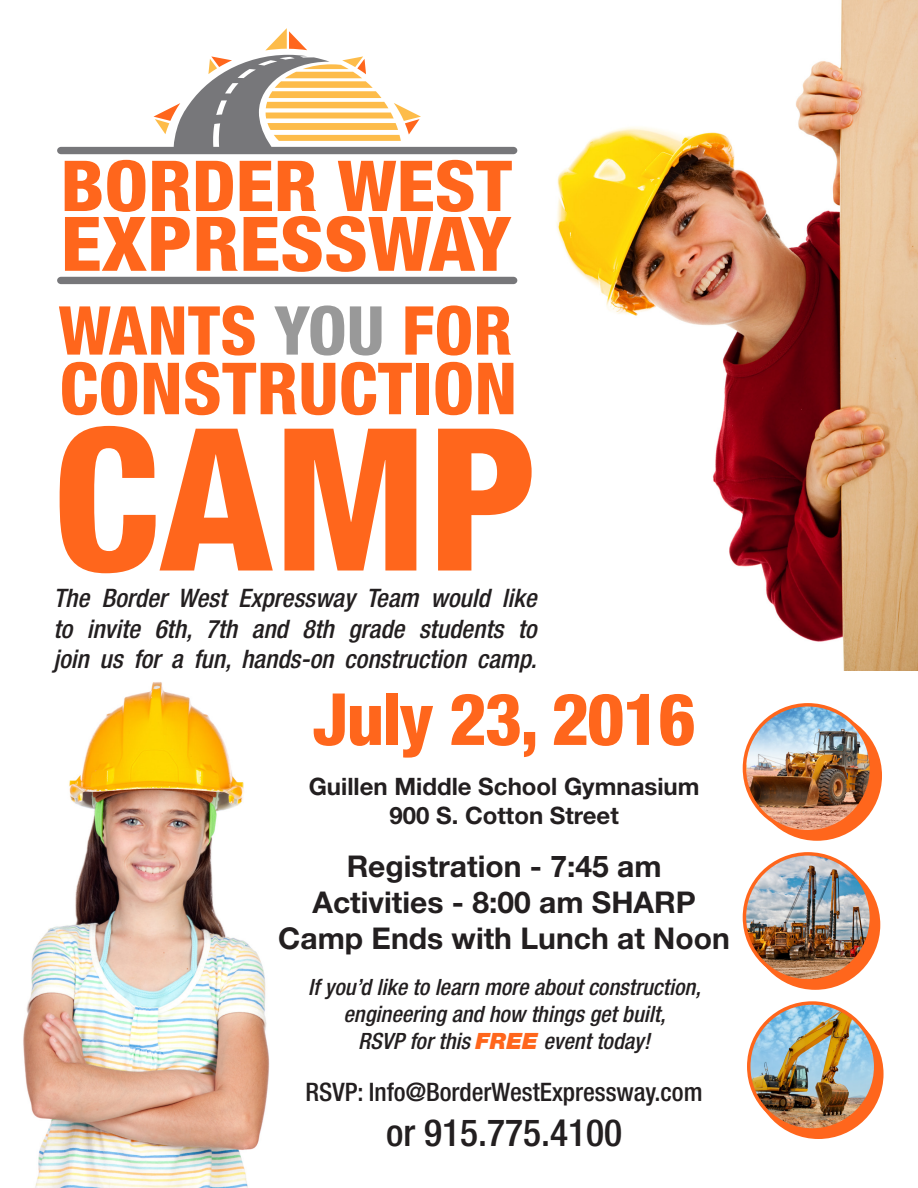
<style>
.page{position:relative;width:918px;height:1188px;background:#fff}
.page>*{position:absolute;margin:0;border:0;box-sizing:border-box;transform-origin:0 0}
.t1{font:800 condensed 198.6px "Helvetica Neue LT Std";color:#ff661c}
.t2{font:800 condensed 72px "Helvetica Neue LT Std";letter-spacing:.005em;color:#ff661c}
.t3{font:800 condensed 72px "Helvetica Neue LT Std";letter-spacing:-.025em;color:#ff661c}
.t4{font:800 condensed 67.5px "Helvetica Neue LT Std";letter-spacing:.005em;color:#ff661c}
.t5{font:500 condensed 37.5px "Helvetica Neue LT Std";color:#231f20}
.t6{font:700 30px "Helvetica Neue LT Std";color:#231f20}
.t7{font:italic 500 condensed 25.5px/30.6px "Helvetica Neue LT Std";color:#231f20;text-align:justify}
.t8{font:500 condensed 25.5px "Helvetica Neue LT Std";color:#231f20}
.t9{font:700 24px "Helvetica Neue LT Std";color:#231f20}
.t10{font:italic 500 condensed 22.5px/27px "Helvetica Neue LT Std";color:#231f20;text-align:center}
.s1{color:#999}
.s2{font-weight:900;font-stretch:normal;color:#ff661c}
</style>
<div class="page">
<img style="left:451px;top:0;width:467px;height:670px">
<div style="left:753px;top:1009px;width:131px;height:130px;background:#ff661c;border-radius:50%"></div>
<div style="left:750px;top:860px;width:130px;height:130px;background:#ff661c;border-radius:50%"></div>
<div style="left:752px;top:711px;width:130px;height:130px;background:#ff661c;border-radius:50%"></div>
<div style="left:57px;top:277px;width:460px;height:7px;background:#77777a;border-radius:4px"></div>
<svg style="left:65px;top:160px;width:125px;height:111px"></svg>
<svg style="left:196px;top:160px;width:316px;height:112px"></svg>
<svg style="left:57px;top:55px;width:460px;height:99px"></svg>
<svg style="left:266px;top:28px;width:41px;height:22px"></svg>
<svg style="left:266px;top:56px;width:155px;height:85px"></svg>
<svg style="left:208px;top:56px;width:24px;height:18px"></svg>
<svg style="left:153px;top:103px;width:27px;height:31px"></svg>
<img style="left:749px;top:1003px;width:127px;height:127px;border-radius:63px">
<div style="left:747px;top:1001px;width:130px;height:131px;border:3px solid #ff661c;border-radius:50%"></div>
<img style="left:744px;top:854px;width:127px;height:127px;border-radius:63px">
<div style="left:743px;top:852px;width:130px;height:131px;border:3px solid #ff661c;border-radius:50%"></div>
<img style="left:744px;top:705px;width:127px;height:125px">
<div style="left:743px;top:703px;width:130px;height:130px;border:3px solid #ff661c;border-radius:50%"></div>
<img style="left:23px;top:682px;width:247px;height:506px">
<p class="t4" style="left:58px;top:289px;width:455px">WANTS <span class="s1">YOU</span> FOR</p>
<p class="t2" style="left:59px;top:344px;width:459px">CONSTRUCTION</p>
<p class="t1" style="left:52px;top:377px;width:487px">CAMP</p>
<p class="t7" style="left:53px;top:583px;width:485px">The Border West Expressway Team would like to invite 6th, 7th and 8th grade students to join us for a fun, hands-on construction camp.</p>
<p class="t3" style="left:313px;top:675px;width:385px">July 23, 2016</p>
<p class="t9" style="left:309px;top:772px;width:392px">Guillen Middle School Gymnasium</p>
<p class="t9" style="left:389px;top:801px;width:231px">900 S. Cotton Street</p>
<p class="t6" style="left:347px;top:847px;width:316px">Registration - 7:45 am</p>
<p class="t6" style="left:312px;top:883px;width:385px">Activities - 8:00 am SHARP</p>
<p class="t6" style="left:278px;top:919px;width:453px">Camp Ends with Lunch at Noon</p>
<p class="t10" style="left:308px;top:974px;width:394px">If you’d like to learn more about construction, engineering and how things get built,<br>RSVP for this <span class="s2">FREE</span> event today!</p>
<p class="t8" style="left:306px;top:1077px;width:399px">RSVP: Info@BorderWestExpressway.com</p>
<p class="t5" style="left:386px;top:1111px;width:238px">or 915.775.4100</p>
</div>
